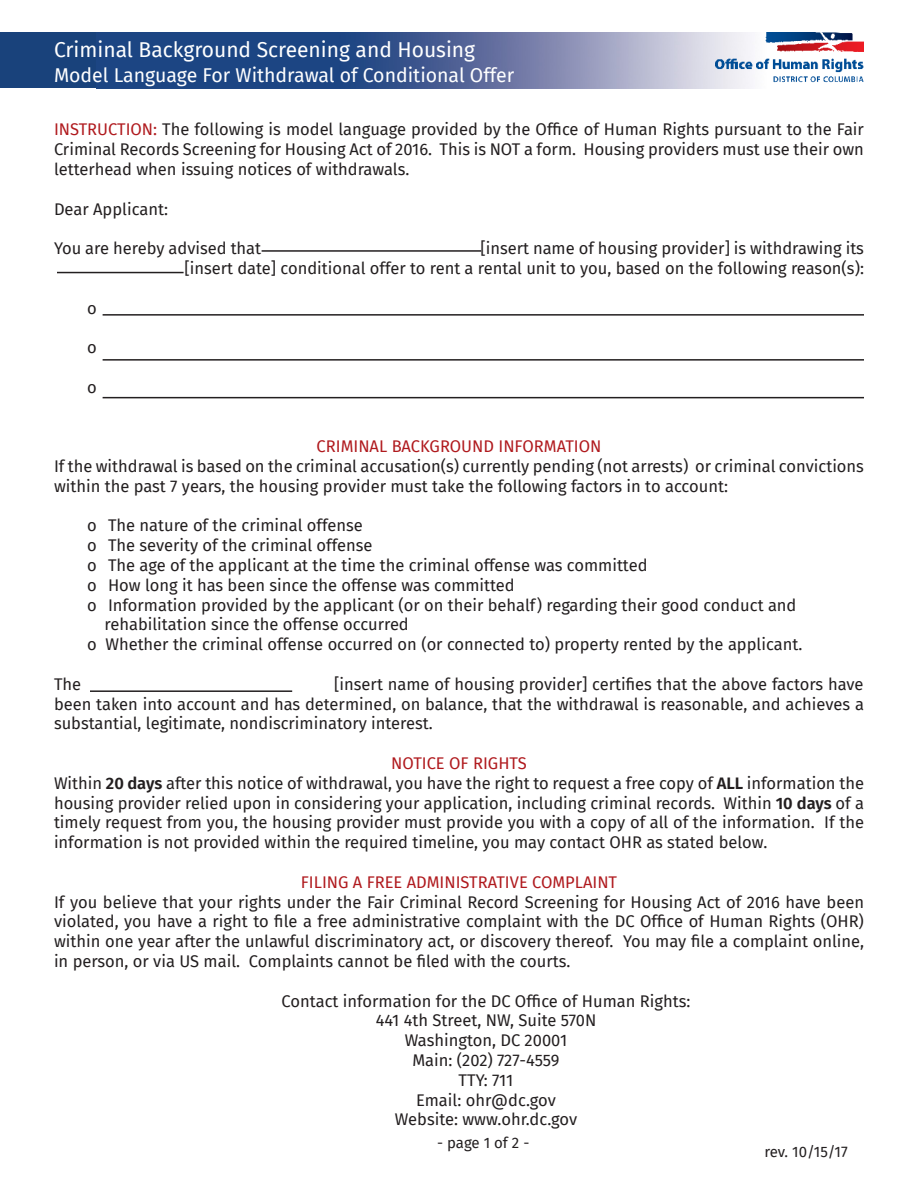
<style>
.page{position:relative;width:918px;height:1188px;background:#fff}
.page>*{position:absolute;margin:0;border:0;box-sizing:border-box;transform-origin:0 0}
.t1{font:21px "Fira Sans";color:#fff}
.t2{font:19.5px "Fira Sans";color:#fff}
.t3{font:16.5px/19.8px "Fira Sans";color:#231f20;text-align:justify}
.t4{font:16.5px "Fira Sans";color:#b01a1e}
.t5{font:15px "Fira Sans";letter-spacing:-.005em;color:#231f20}
.s1{color:#b01a1e}
.s2{font-weight:600}
</style>
<div class="page">
<div style="left:0;top:33px;width:96px;height:55px;background:#19427b"></div>
<img style="left:96px;top:33px;width:620px;height:55px">
<img style="left:716px;top:33px;width:148px;height:56px">
<hr style="left:57px;top:272px;width:127px;height:1px;background:#231f20">
<hr style="left:262px;top:250px;width:219px;height:2px;background:#231f20">
<hr style="left:103px;top:314px;width:761px;height:2px;background:#231f20">
<hr style="left:103px;top:359px;width:761px;height:2px;background:#231f20">
<hr style="left:103px;top:397px;width:761px;height:1px;background:#231f20">
<hr style="left:90px;top:690px;width:202px;height:2px;background:#231f20">
<p class="t1" style="left:54px;top:34px;width:423px">Criminal Background Screening and Housing</p>
<p class="t2" style="left:54px;top:60px;width:462px">Model Language For Withdrawal of Conditional Offer</p>
<p class="t3" style="left:54px;top:119px;width:812px"><span class="s1">INSTRUCTION:</span> The following is model language provided by the Office of Human Rights pursuant to the Fair Criminal Records Screening for Housing Act of 2016. This is NOT a form. Housing providers must use their own letterhead when issuing notices of withdrawals.</p>
<p class="t3" style="left:54px;top:199px;width:116px">Dear Applicant:</p>
<p class="t3" style="left:54px;top:238px;width:209px">You are hereby advised that</p>
<p class="t3" style="left:480px;top:238px;width:385px">[insert name of housing provider] is withdrawing its</p>
<p class="t3" style="left:184px;top:258px;width:681px">[insert date] conditional offer to rent a rental unit to you, based on the following reason(s):</p>
<p class="t3" style="left:87px;top:298px;width:11px">o</p>
<p class="t3" style="left:87px;top:337px;width:11px">o</p>
<p class="t3" style="left:87px;top:377px;width:11px">o</p>
<p class="t4" style="left:317px;top:434px;width:286px">CRIMINAL BACKGROUND INFORMATION</p>
<p class="t3" style="left:54px;top:456px;width:812px">If the withdrawal is based on the criminal accusation(s) currently pending (not arrests) or criminal convictions within the past 7 years, the housing provider must take the following factors in to account:</p>
<p class="t3" style="left:87px;top:515px;width:277px">o The nature of the criminal offense</p>
<p class="t3" style="left:87px;top:535px;width:287px">o The severity of the criminal offense</p>
<p class="t3" style="left:87px;top:555px;width:562px">o The age of the applicant at the time the criminal offense was committed</p>
<p class="t3" style="left:87px;top:575px;width:429px">o How long it has been since the offense was committed</p>
<p class="t3" style="left:87px;top:595px;width:711px">o Information provided by the applicant (or on their behalf) regarding their good conduct and</p>
<p class="t3" style="left:104px;top:614px;width:306px">rehabilitation since the offense occurred</p>
<p class="t3" style="left:87px;top:634px;width:717px">o Whether the criminal offense occurred on (or connected to) property rented by the applicant.</p>
<p class="t3" style="left:54px;top:674px;width:29px">The</p>
<p class="t3" style="left:54px;top:674px;width:812px;text-indent:280px">[insert name of housing provider] certifies that the above factors have been taken into account and has determined, on balance, that the withdrawal is reasonable, and achieves a substantial, legitimate, nondiscriminatory interest.</p>
<p class="t4" style="left:391px;top:751px;width:137px">NOTICE OF RIGHTS</p>
<p class="t3" style="left:54px;top:773px;width:812px">Within <span class="s2">20 days</span> after this notice of withdrawal, you have the right to request a free copy of <span class="s2">ALL</span> information the housing provider relied upon in considering your application, including criminal records. Within <span class="s2">10 days</span> of a timely request from you, the housing provider must provide you with a copy of all of the information. If the information is not provided within the required timeline, you may contact OHR as stated below.</p>
<p class="t4" style="left:301px;top:870px;width:318px">FILING A FREE ADMINISTRATIVE COMPLAINT</p>
<p class="t3" style="left:54px;top:892px;width:812px">If you believe that your rights under the Fair Criminal Record Screening for Housing Act of 2016 have been violated, you have a right to file a free administrative complaint with the DC Office of Human Rights (OHR) within one year after the unlawful discriminatory act, or discovery thereof. You may file a complaint online, in person, or via US mail. Complaints cannot be filed with the courts.</p>
<p class="t3" style="left:282px;top:991px;width:410px">Contact information for the DC Office of Human Rights:</p>
<p class="t3" style="left:376px;top:1010px;width:222px">441 4th Street, NW, Suite 570N</p>
<p class="t3" style="left:405px;top:1030px;width:164px">Washington, DC 20001</p>
<p class="t3" style="left:412px;top:1050px;width:149px">Main: (202) 727-4559</p>
<p class="t3" style="left:459px;top:1070px;width:56px">TTY: 711</p>
<p class="t3" style="left:416px;top:1090px;width:141px">Email: ohr@dc.gov</p>
<p class="t3" style="left:395px;top:1109px;width:184px">Website: www.ohr.dc.gov</p>
<p class="t5" style="left:437px;top:1131px;width:94px">- page 1 of 2 -</p>
<p class="t5" style="left:764px;top:1141px;width:85px">rev. 10/15/17</p>
</div>
